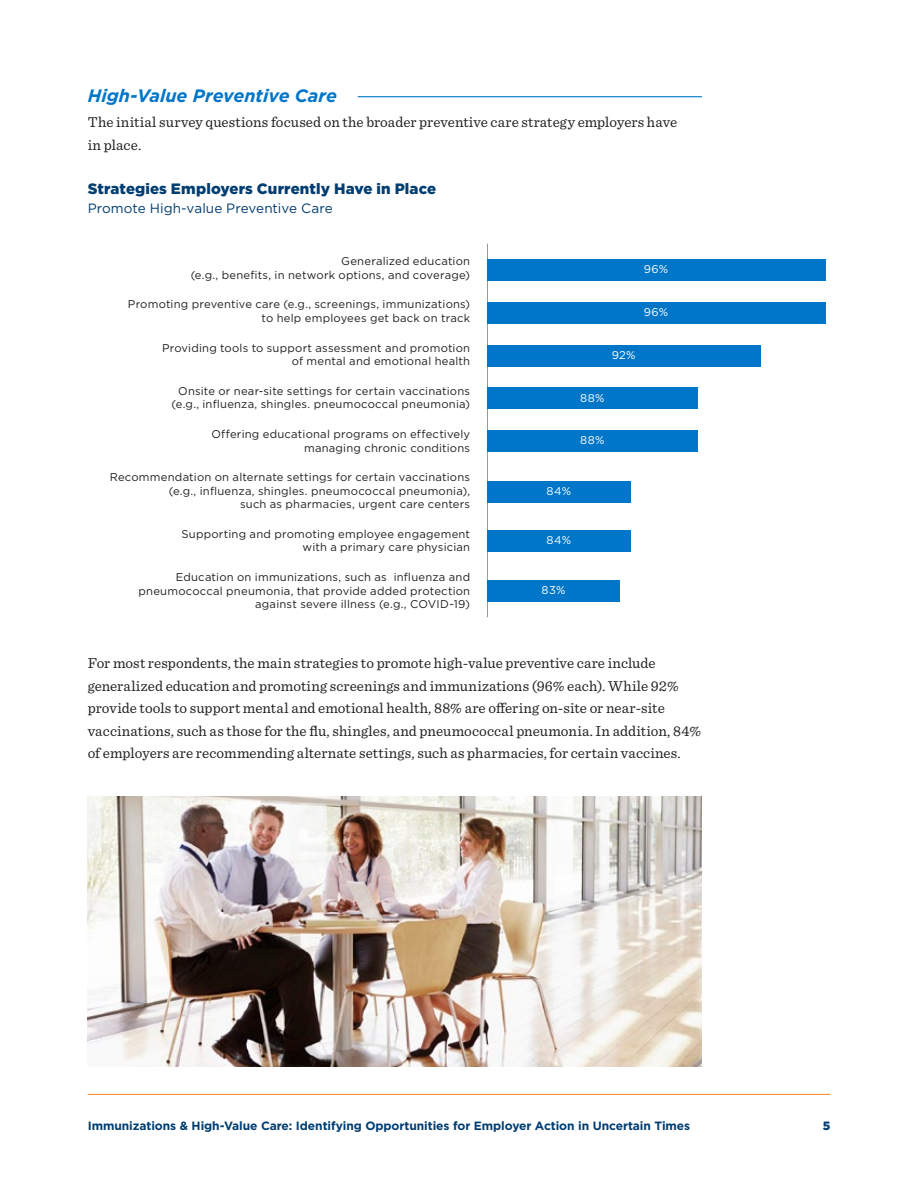
<style>
.page{position:relative;width:918px;height:1188px;background:#fff}
.page>*{position:absolute;margin:0;border:0;box-sizing:border-box;transform-origin:0 0}
.t1{font:italic 700 18px "Gotham";color:#0076c8}
.t2{font:15px/22.5px "Sentinel";letter-spacing:.005em;color:#231f20}
.t3{font:900 15px "Gotham";letter-spacing:.005em;color:#003d71}
.t4{font:13.5px "Gotham";color:#003d71}
.t5{font:700 12px "Gotham";letter-spacing:-.005em;color:#003d71}
.t6{font:900 12px "Gotham";color:#003d71}
.t7{font:11.25px/13.5px "Gotham";letter-spacing:.02em;color:#231f20;text-align:right}
.t8{font:11.25px "Gotham";letter-spacing:.04em;color:#fff}
</style>
<div class="page">
<hr style="left:88px;top:1094px;width:743px;height:1px;background:#f79433">
<hr style="left:358px;top:96px;width:344px;height:1px;background:#0076c8">
<hr style="left:487px;top:244px;width:1px;height:373px;background:#949698">
<div style="left:487px;top:260px;width:338px;height:21px;background:#0076c8"></div>
<div style="left:487px;top:302px;width:338px;height:21px;background:#0076c8"></div>
<div style="left:487px;top:345px;width:273px;height:21px;background:#0076c8"></div>
<div style="left:487px;top:388px;width:211px;height:21px;background:#0076c8"></div>
<div style="left:487px;top:431px;width:211px;height:21px;background:#0076c8"></div>
<div style="left:487px;top:481px;width:144px;height:21px;background:#0076c8"></div>
<div style="left:487px;top:531px;width:144px;height:21px;background:#0076c8"></div>
<div style="left:487px;top:580px;width:133px;height:21px;background:#0076c8"></div>
<img style="left:88px;top:796px;width:614px;height:270px">
<h1 class="t1" style="left:88px;top:85px;width:251px">High-Value Preventive Care</h1>
<h2 class="t2" style="left:88px;top:110px;width:591px">The initial survey questions focused on the broader preventive care strategy employers have in place.</h2>
<h2 class="t3" style="left:88px;top:180px;width:350px">Strategies Employers Currently Have in Place</h2>
<p class="t4" style="left:88px;top:201px;width:246px">Promote High-value Preventive Care</p>
<p class="t7" style="left:191px;top:254px;width:281px">Generalized education<br>(e.g., benefits, in network options, and coverage)</p>
<p class="t7" style="left:128px;top:298px;width:344px">Promoting preventive care (e.g., screenings, immunizations) to help employees get back on track</p>
<p class="t7" style="left:162px;top:341px;width:310px">Providing tools to support assessment and promotion of mental and emotional health</p>
<p class="t7" style="left:172px;top:384px;width:300px;text-align:center">Onsite or near-site settings for certain vaccinations (e.g., influenza, shingles. pneumococcal pneumonia)</p>
<p class="t7" style="left:211px;top:427px;width:260px">Offering educational programs on effectively managing chronic conditions</p>
<p class="t7" style="left:110px;top:470px;width:362px">Recommendation on alternate settings for certain vaccinations (e.g., influenza, shingles. pneumococcal pneumonia),<br>such as pharmacies, urgent care centers</p>
<p class="t7" style="left:181px;top:527px;width:290px">Supporting and promoting employee engagement with a primary care physician</p>
<p class="t7" style="left:138px;top:570px;width:333px">Education on immunizations, such as influenza and pneumococcal pneumonia, that provide added protection against severe illness (e.g., COVID-19)</p>
<p class="t8" style="left:644px;top:263px;width:26px">96%</p>
<p class="t8" style="left:644px;top:306px;width:26px">96%</p>
<p class="t8" style="left:612px;top:349px;width:25px">92%</p>
<p class="t8" style="left:580px;top:391px;width:26px">88%</p>
<p class="t8" style="left:580px;top:434px;width:26px">88%</p>
<p class="t8" style="left:547px;top:485px;width:26px">84%</p>
<p class="t8" style="left:547px;top:534px;width:26px">84%</p>
<p class="t8" style="left:542px;top:584px;width:25px">83%</p>
<p class="t2" style="left:88px;top:651px;width:615px">For most respondents, the main strategies to promote high-value preventive care include generalized education and promoting screenings and immunizations (96% each). While 92% provide tools to support mental and emotional health, 88% are offering on-site or near-site vaccinations, such as those for the flu, shingles, and pneumococcal pneumonia. In addition, 84% of employers are recommending alternate settings, such as pharmacies, for certain vaccines.</p>
<p class="t5" style="left:88px;top:1119px;width:604px">Immunizations &amp; High-Value Care: Identifying Opportunities for Employer Action in Uncertain Times</p>
<p class="t6" style="left:823px;top:1119px;width:9px">5</p>
</div>
